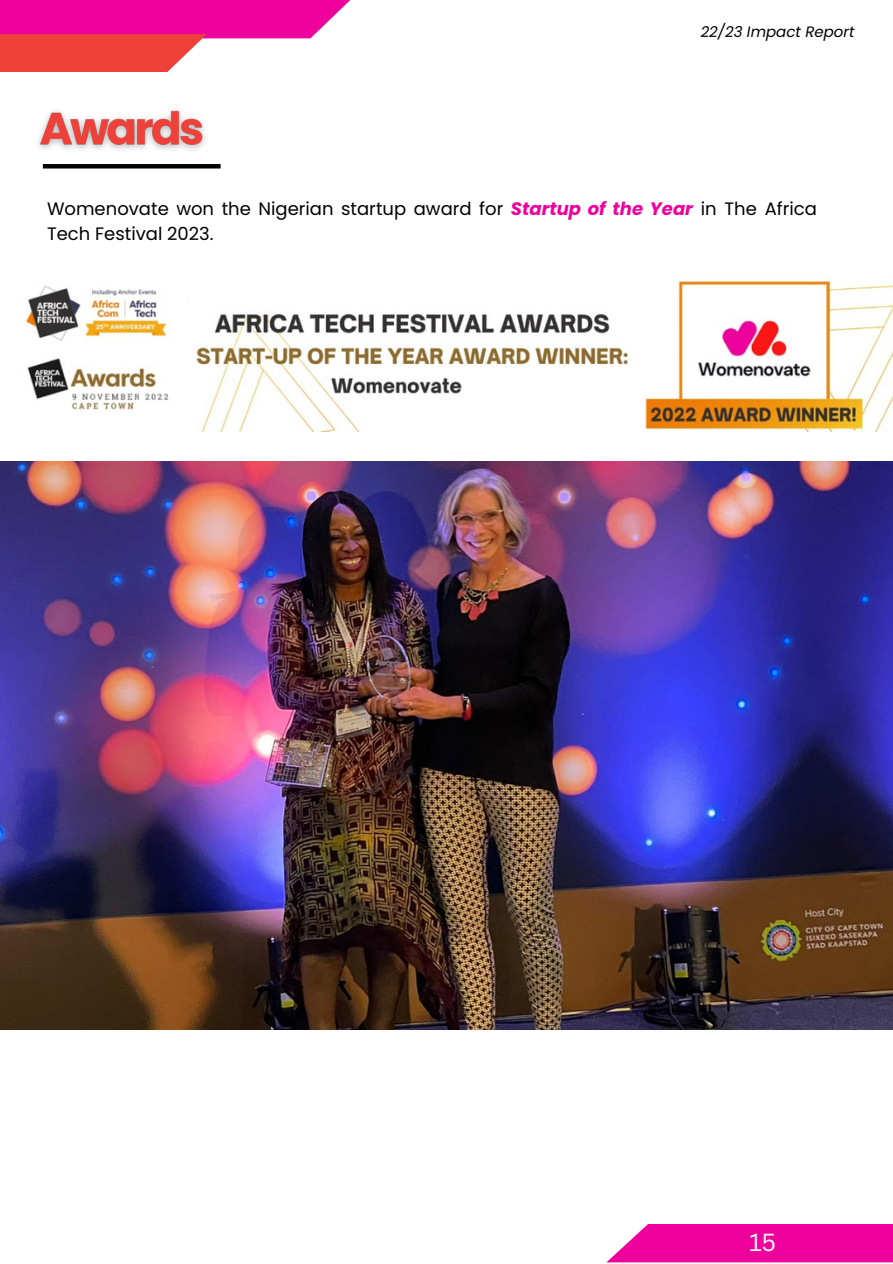
<style>
.page{position:relative;width:893px;height:1264px;background:#fff}
.page>*{position:absolute;margin:0;border:0;box-sizing:border-box;transform-origin:0 0}
.t1{font:24px "Canva Sans";color:#fff}
.t2{font:18px/24.8px "Poppins";color:#000}
.t3{font:italic 15px "Poppins";color:#000}
.s1{font-weight:700;font-style:italic;color:#ed009c}
</style>
<div class="page">
<div style="left:0;top:0;width:372px;height:38px;background:#ed009c"></div>
<div style="left:0;top:34px;width:207px;height:38px;background:#ef4139"></div>
<img style="left:0;top:461px;width:892px;height:568px">
<svg style="left:607px;top:1224px;width:285px;height:38px;background:#ee12a3"></svg>
<hr style="left:43px;top:164px;width:177px;height:4px;background:#000">
<img style="left:24px;top:280px;width:868px;height:151px">
<img style="left:38px;top:110px;width:177px;height:59px">
<p class="t3" style="left:700px;top:21px;width:155px">22/23 Impact Report</p>
<p class="t2" style="left:47px;top:196px;width:771px">Womenovate won the Nigerian startup award for <span class="s1">Startup of the Year</span> in The Africa<br>Tech Festival 2023.</p>
<p class="t1" style="left:749px;top:1225px;width:28px">15</p>
</div>
